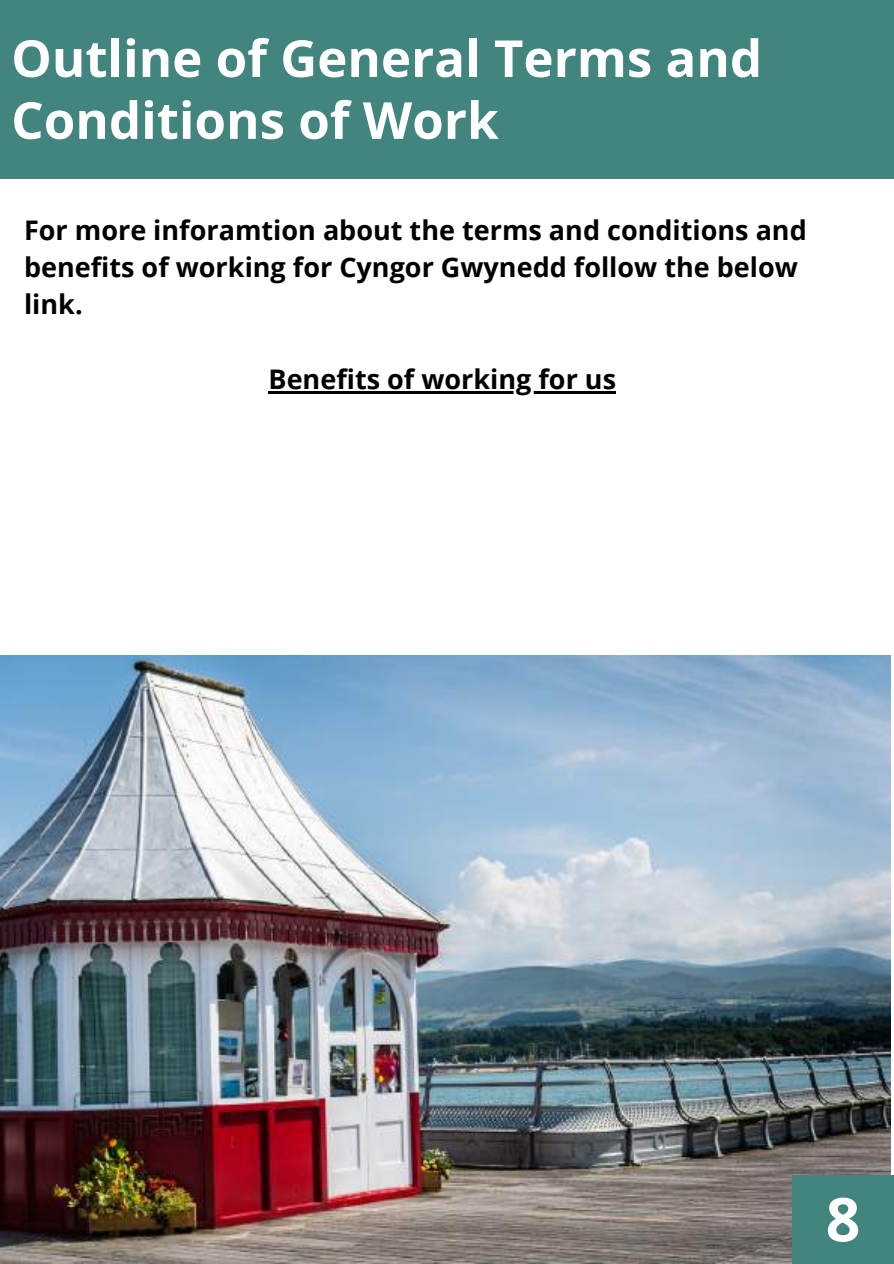
<style>
.page{position:relative;width:894px;height:1264px;background:#fff}
.page>*{position:absolute;margin:0;border:0;box-sizing:border-box;transform-origin:0 0}
.t1{font:700 60.45px "Open Sans";color:#fff}
.t2{font:700 51px/61.8px "Open Sans";color:#fff}
.t3{font:700 27px/37.2px "Open Sans";color:#000}
</style>
<div class="page">
<img style="left:0;top:655px;width:890px;height:608px">
<div style="left:792px;top:1174px;width:101px;height:89px;background:#41857e"></div>
<div style="left:0;top:0;width:893px;height:178px;background:#41857e"></div>
<hr style="left:268px;top:391px;width:348px;height:2px;background:#000">
<h2 class="t2" style="left:11px;top:26px;width:752px">Outline of General Terms and<br>Conditions of Work</h2>
<p class="t3" style="left:24px;top:211px;width:784px">For more inforamtion about the terms and conditions and benefits of working for Cyngor Gwynedd follow the below link.</p>
<p class="t3" style="left:268px;top:359px;width:349px">Benefits of working for us</p>
<h1 class="t1" style="left:825px;top:1176px;width:36px">8</h1>
</div>
